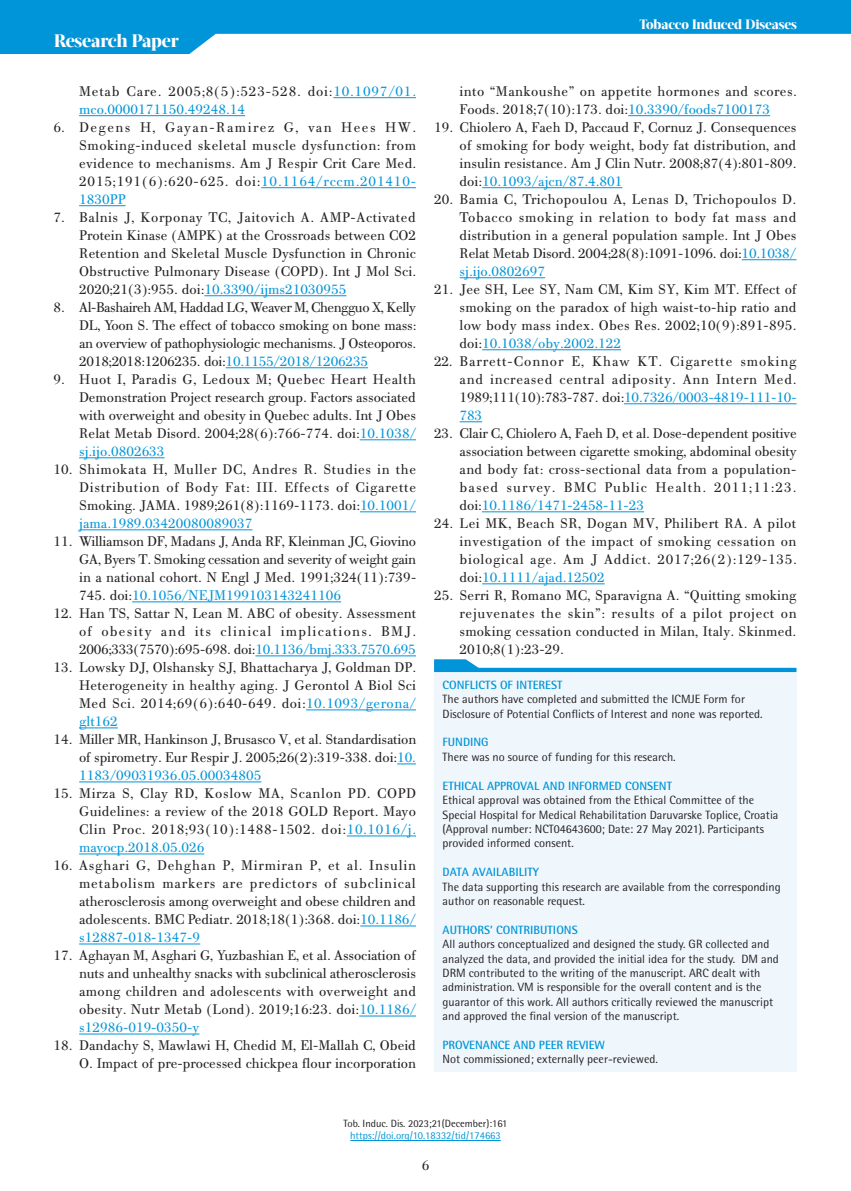
<style>
.page{position:relative;width:851px;height:1191px;background:#fff}
.page>*{position:absolute;margin:0;border:0;box-sizing:border-box;transform-origin:0 0}
.t1{font:800 18px "Acta Display W04";letter-spacing:-.01em;color:#fff}
.t2{font:15px/18px "PF Bodoni Text";color:#231f20;text-align:justify}
.t3{font:15px/18px "PF Bodoni Text";letter-spacing:.025em;color:#231f20}
.t4{font:15px/18px "PF Bodoni Text";letter-spacing:.05em;color:#0095d9}
.t5{font:800 13.5px "Acta Display W04";letter-spacing:-.01em;color:#fff}
.t6{font:12px/14.4px "Rotis Semi Sans Hel";color:#231f20}
.t7{font:700 12px "Rotis Semi Sans Hel";color:#0095d9}
.t8{font:10.5px "Rotis Semi Sans Hel";color:#231f20}
.t9{font:10.5px "Rotis Semi Sans Hel";color:#0095d9}
.s1{color:#231f20}
.s2{color:#0095d9}
</style>
<div class="page">
<svg style="left:0;top:0;width:850px;height:54px;fill:#0095d9"></svg>
<hr style="left:350px;top:1140px;width:150px;height:1px;background:#0095d9">
<hr style="left:333px;top:97px;width:83px;height:1px;background:#0095d9">
<hr style="left:79px;top:115px;width:166px;height:1px;background:#0095d9">
<hr style="left:261px;top:187px;width:155px;height:1px;background:#0095d9">
<hr style="left:79px;top:205px;width:46px;height:1px;background:#0095d9">
<hr style="left:204px;top:295px;width:142px;height:1px;background:#0095d9">
<hr style="left:225px;top:367px;width:143px;height:1px;background:#0095d9">
<hr style="left:359px;top:439px;width:57px;height:1px;background:#0095d9">
<hr style="left:79px;top:457px;width:86px;height:1px;background:#0095d9">
<hr style="left:360px;top:511px;width:56px;height:1px;background:#0095d9">
<hr style="left:79px;top:529px;width:173px;height:1px;background:#0095d9">
<hr style="left:132px;top:601px;width:209px;height:1px;background:#0095d9">
<hr style="left:255px;top:655px;width:161px;height:1px;background:#0095d9">
<hr style="left:306px;top:709px;width:110px;height:1px;background:#0095d9">
<hr style="left:79px;top:727px;width:39px;height:1px;background:#0095d9">
<svg style="left:397px;top:763px;width:19px;height:1px"></svg>
<hr style="left:79px;top:781px;width:182px;height:1px;background:#0095d9">
<hr style="left:347px;top:835px;width:69px;height:1px;background:#0095d9">
<hr style="left:79px;top:853px;width:125px;height:1px;background:#0095d9">
<hr style="left:360px;top:925px;width:56px;height:1px;background:#0095d9">
<hr style="left:79px;top:943px;width:121px;height:1px;background:#0095d9">
<hr style="left:359px;top:1015px;width:57px;height:1px;background:#0095d9">
<hr style="left:79px;top:1033px;width:120px;height:1px;background:#0095d9">
<hr style="left:628px;top:115px;width:142px;height:1px;background:#0095d9">
<hr style="left:482px;top:187px;width:140px;height:1px;background:#0095d9">
<hr style="left:741px;top:259px;width:55px;height:1px;background:#0095d9">
<hr style="left:459px;top:277px;width:86px;height:1px;background:#0095d9">
<hr style="left:482px;top:349px;width:139px;height:1px;background:#0095d9">
<hr style="left:624px;top:403px;width:172px;height:1px;background:#0095d9">
<svg style="left:459px;top:421px;width:23px;height:1px"></svg>
<hr style="left:482px;top:511px;width:162px;height:1px;background:#0095d9">
<hr style="left:482px;top:583px;width:122px;height:1px;background:#0095d9">
<div style="left:434px;top:672px;width:362px;height:399px;background:#f0f7fc"></div>
<svg style="left:434px;top:659px;width:362px;height:13px"></svg>
<p class="t1" style="left:54px;top:30px;width:126px">Research Paper</p>
<p class="t4" style="left:79px;top:82px;width:338px"><span class="s1">Metab Care. 2005;8(5):523-528. doi:</span>10.1097/01. mco.0000171150.49248.14</p>
<p class="t2" style="left:79px;top:118px;width:338px;text-indent:-26px">6. Degens H, Gayan-Ramirez G, van Hees HW.<br>Smoking-induced skeletal muscle dysfunction: from evidence to mechanisms. Am J Respir Crit Care Med.<br>2015;191(6):620-625. doi:<span class="s2">10.1164/rccm.201410- 1830PP</span></p>
<p class="t2" style="left:79px;top:208px;width:338px;text-indent:-26px">7. Balnis J, Korponay TC, Jaitovich A. AMP-Activated Protein Kinase (AMPK) at the Crossroads between CO2<br>Retention and Skeletal Muscle Dysfunction in Chronic Obstructive Pulmonary Disease (COPD). Int J Mol Sci.<br>2020;21(3):955. doi:<span class="s2">10.3390/ijms21030955</span></p>
<p class="t2" style="left:79px;top:298px;width:338px;text-indent:-26px">8. Al-Bashaireh AM, Haddad LG, Weaver M, Chengguo X, Kelly DL, Yoon S. The effect of tobacco smoking on bone mass: an overview of pathophysiologic mechanisms. J Osteoporos.<br>2018;2018:1206235. doi:<span class="s2">10.1155/2018/1206235</span></p>
<p class="t2" style="left:79px;top:370px;width:338px;text-indent:-26px">9. Huot I, Paradis G, Ledoux M; Quebec Heart Health Demonstration Project research group. Factors associated with overweight and obesity in Quebec adults. Int J Obes Relat Metab Disord. 2004;28(6):766-774. doi:<span class="s2">10.1038/ sj.ijo.0802633</span></p>
<p class="t2" style="left:79px;top:460px;width:338px;text-indent:-26px">10. Shimokata H, Muller DC, Andres R. Studies in the Distribution of Body Fat: III. Effects of Cigarette Smoking. JAMA. 1989;261(8):1169-1173. doi:<span class="s2">10.1001/ jama.1989.03420080089037</span></p>
<p class="t2" style="left:79px;top:532px;width:338px;text-indent:-26px">11. Williamson DF, Madans J, Anda RF, Kleinman JC, Giovino GA, Byers T. Smoking cessation and severity of weight gain in a national cohort. N Engl J Med. 1991;324(11):739- 745. doi:<span class="s2">10.1056/NEJM199103143241106</span></p>
<p class="t2" style="left:79px;top:604px;width:338px;text-indent:-26px">12. Han TS, Sattar N, Lean M. ABC of obesity. Assessment of obesity and its clinical implications. BMJ.<br>2006;333(7570):695-698. doi:<span class="s2">10.1136/bmj.333.7570.695</span></p>
<p class="t2" style="left:79px;top:658px;width:338px;text-indent:-26px">13. Lowsky DJ, Olshansky SJ, Bhattacharya J, Goldman DP.<br>Heterogeneity in healthy aging. J Gerontol A Biol Sci Med Sci. 2014;69(6):640-649. doi:<span class="s2">10.1093/gerona/ glt162</span></p>
<p class="t2" style="left:79px;top:730px;width:338px;text-indent:-26px">14. Miller MR, Hankinson J, Brusasco V, et al. Standardisation of spirometry. Eur Respir J. 2005;26(2):319-338. doi:<span class="s2">10.<br>1183/09031936.05.00034805</span></p>
<p class="t2" style="left:79px;top:784px;width:338px;text-indent:-26px">15. Mirza S, Clay RD, Koslow MA, Scanlon PD. COPD Guidelines: a review of the 2018 GOLD Report. Mayo Clin Proc. 2018;93(10):1488-1502. doi:<span class="s2">10.1016/j. mayocp.2018.05.026</span></p>
<p class="t2" style="left:79px;top:856px;width:338px;text-indent:-26px">16. Asghari G, Dehghan P, Mirmiran P, et al. Insulin metabolism markers are predictors of subclinical atherosclerosis among overweight and obese children and adolescents. BMC Pediatr. 2018;18(1):368. doi:<span class="s2">10.1186/ s12887-018-1347-9</span></p>
<p class="t2" style="left:79px;top:946px;width:338px;text-indent:-26px">17. Aghayan M, Asghari G, Yuzbashian E, et al. Association of nuts and unhealthy snacks with subclinical atherosclerosis among children and adolescents with overweight and obesity. Nutr Metab (Lond). 2019;16:23. doi:<span class="s2">10.1186/ s12986-019-0350-y</span></p>
<p class="t2" style="left:54px;top:1036px;width:364px;text-align:right">18. Dandachy S, Mawlawi H, Chedid M, El-Mallah C, Obeid<br>O. Impact of pre-processed chickpea flour incorporation</p>
<p class="t5" style="left:639px;top:17px;width:159px">Tobacco Induced Diseases</p>
<p class="t3" style="left:459px;top:82px;width:338px">into “Mankoushe” on appetite hormones and scores.<br>Foods. 2018;7(10):173. doi:<span class="s2">10.3390/foods7100173</span></p>
<p class="t2" style="left:459px;top:118px;width:338px;text-indent:-26px">19. Chiolero A, Faeh D, Paccaud F, Cornuz J. Consequences of smoking for body weight, body fat distribution, and insulin resistance. Am J Clin Nutr. 2008;87(4):801-809. doi:<span class="s2">10.1093/ajcn/87.4.801</span></p>
<p class="t2" style="left:459px;top:190px;width:338px;text-indent:-26px">20. Bamia C, Trichopoulou A, Lenas D, Trichopoulos D.<br>Tobacco smoking in relation to body fat mass and distribution in a general population sample. Int J Obes Relat Metab Disord. 2004;28(8):1091-1096. doi:<span class="s2">10.1038/ sj.ijo.0802697</span></p>
<p class="t2" style="left:459px;top:280px;width:338px;text-indent:-26px">21. Jee SH, Lee SY, Nam CM, Kim SY, Kim MT. Effect of smoking on the paradox of high waist-to-hip ratio and low body mass index. Obes Res. 2002;10(9):891-895. doi:<span class="s2">10.1038/oby.2002.122</span></p>
<p class="t2" style="left:459px;top:352px;width:338px;text-indent:-26px">22. Barrett-Connor E, Khaw KT. Cigarette smoking and increased central adiposity. Ann Intern Med.<br>1989;111(10):783-787. doi:<span class="s2">10.7326/0003-4819-111-10- 783</span></p>
<p class="t2" style="left:459px;top:424px;width:338px;text-indent:-26px">23. Clair C, Chiolero A, Faeh D, et al. Dose-dependent positive association between cigarette smoking, abdominal obesity and body fat: cross-sectional data from a population&shy;based survey. BMC Public Health. 2011;11:23. doi:<span class="s2">10.1186/1471-2458-11-23</span></p>
<p class="t2" style="left:459px;top:514px;width:338px;text-indent:-26px">24. Lei MK, Beach SR, Dogan MV, Philibert RA. A pilot investigation of the impact of smoking cessation on biological age. Am J Addict. 2017;26(2):129-135. doi:<span class="s2">10.1111/ajad.12502</span></p>
<p class="t2" style="left:459px;top:586px;width:338px;text-indent:-26px">25. Serri R, Romano MC, Sparavigna A. “Quitting smoking rejuvenates the skin”: results of a pilot project on smoking cessation conducted in Milan, Italy. Skinmed.<br>2010;8(1):23-29.</p>
<p class="t7" style="left:442px;top:677px;width:121px">CONFLICTS OF INTEREST</p>
<p class="t6" style="left:442px;top:692px;width:321px">The authors have completed and submitted the ICMJE Form for<br>Disclosure of Potential Conflicts of Interest and none was reported.</p>
<p class="t7" style="left:442px;top:735px;width:48px">FUNDING</p>
<p class="t6" style="left:442px;top:749px;width:234px">There was no source of funding for this research.</p>
<p class="t7" style="left:442px;top:778px;width:231px">ETHICAL APPROVAL AND INFORMED CONSENT</p>
<p class="t6" style="left:442px;top:792px;width:337px">Ethical approval was obtained from the Ethical Committee of the Special Hospital for Medical Rehabilitation Daruvarske Toplice, Croatia (Approval number: NCT04643600; Date: 27 May 2021). Participants provided informed consent.</p>
<p class="t7" style="left:442px;top:864px;width:98px">DATA AVAILABILITY</p>
<p class="t6" style="left:442px;top:879px;width:339px">The data supporting this research are available from the corresponding author on reasonable request.</p>
<p class="t7" style="left:442px;top:922px;width:137px">AUTHORS’ CONTRIBUTIONS</p>
<p class="t6" style="left:442px;top:936px;width:338px">All authors conceptualized and designed the study. GR collected and analyzed the data, and provided the initial idea for the study. DM and DRM contributed to the writing of the manuscript. ARC dealt with administration. VM is responsible for the overall content and is the guarantor of this work. All authors critically reviewed the manuscript and approved the final version of the manuscript.</p>
<p class="t7" style="left:442px;top:1037px;width:164px">PROVENANCE AND PEER REVIEW</p>
<p class="t6" style="left:442px;top:1052px;width:217px">Not commissioned; externally peer-reviewed.</p>
<p class="t8" style="left:343px;top:1116px;width:165px">Tob. Induc. Dis. 2023;21(December):161</p>
<p class="t9" style="left:350px;top:1129px;width:152px">https://doi.org/10.18332/tid/174663</p>
<p class="t2" style="left:421px;top:1156px;width:9px">6</p>
</div>
